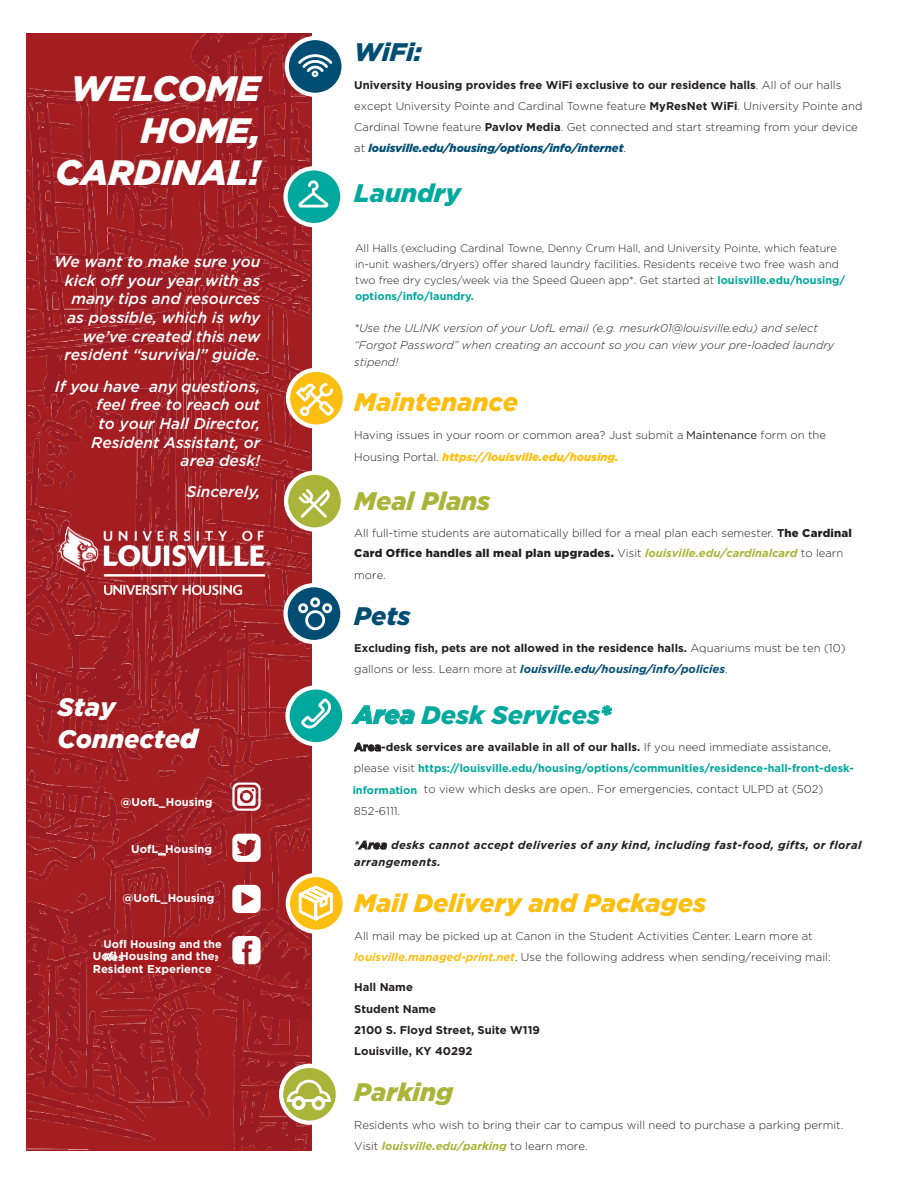
<style>
.page{position:relative;width:918px;height:1188px;background:#fff}
.page>*{position:absolute;margin:0;border:0;box-sizing:border-box;transform-origin:0 0}
.t1{font:italic 900 35.25px/42.3px "Gotham";color:#fff;text-align:right}
.t2{font:italic 900 25.35px "Gotham";color:#fdbe12}
.t3{font:italic 900 25.35px "Gotham";color:#00a89d}
.t4{font:italic 900 25.35px "Gotham";color:#a9b439}
.t5{font:italic 900 25.35px/31.2px "Gotham";color:#fff}
.t6{font:italic 900 25.35px "Gotham";color:#004d74}
.t7{font:italic 500 15.45px/18.6px "Gotham";color:#fff;text-align:right}
.t8{font:700 11.4px/13.6px "Gotham";color:#fff}
.t9{font:300 11.25px/21.1px "Gotham";color:#231f20}
.t10{font:700 11.25px/21.1px "Gotham";color:#231f20}
.t11{font:italic 300 11.25px/16.8px "Gotham";color:#231f20}
.t12{font:italic 700 11.25px/17px "Gotham";letter-spacing:.03em;color:#231f20}
.t13{font:700 11.25px "Gotham";color:#fff}
.t14{font:700 11.1px/13.2px "Gotham";color:#fff}
.t15{font:300 10.95px/16px "Gotham";color:#231f20}
.t16{font:700 10.95px "Gotham";color:#00a89d}
.s1{font-weight:700}
.s2{font-weight:900;font-style:italic;color:#004d74}
.s3{font-weight:700;font-style:italic;color:#00a89d}
.s4{font-weight:400}
.s5{font-weight:900;font-style:italic;color:#febf0e}
.s6{font-weight:900}
.s7{font-weight:700;font-style:italic;color:#a9b439}
.s8{font-weight:300}
.s9{font-style:italic;color:#004d74}
.s10{font-weight:700;font-style:italic;color:#008f7d}
.s11{font-weight:700;font-style:italic;color:#fdbe12}
.s12{font-weight:700;color:#00a89d}
</style>
<div class="page">
<img style="left:28px;top:33px;width:282px;height:1117px">
<svg style="left:286px;top:38px;width:57px;height:56px"></svg>
<div style="left:285px;top:36px;width:61px;height:61px;border:4px solid #fff;border-radius:50%"></div>
<svg style="left:232px;top:783px;width:29px;height:28px"></svg>
<div style="left:243px;top:793px;width:7px;height:8px;background:#fff;border-radius:50%"></div>
<svg style="left:232px;top:834px;width:29px;height:28px"></svg>
<svg style="left:232px;top:885px;width:29px;height:28px"></svg>
<svg style="left:232px;top:936px;width:29px;height:28px"></svg>
<svg style="left:296px;top:53px;width:39px;height:24px"></svg>
<svg style="left:289px;top:874px;width:57px;height:57px"></svg>
<div style="left:286px;top:873px;width:61px;height:61px;border:4px solid #fff;border-radius:50%"></div>
<svg style="left:296px;top:884px;width:39px;height:39px"></svg>
<svg style="left:285px;top:473px;width:56px;height:57px"></svg>
<div style="left:284px;top:471px;width:61px;height:61px;border:4px solid #fff;border-radius:50%"></div>
<svg style="left:296px;top:486px;width:35px;height:34px"></svg>
<svg style="left:286px;top:169px;width:56px;height:57px"></svg>
<div style="left:283px;top:166px;width:62px;height:61px;border:4px solid #fff;border-radius:50%"></div>
<svg style="left:297px;top:179px;width:34px;height:30px"></svg>
<svg style="left:288px;top:370px;width:57px;height:57px"></svg>
<div style="left:286px;top:368px;width:61px;height:61px;border:4px solid #fff;border-radius:50%"></div>
<svg style="left:294px;top:382px;width:42px;height:36px"></svg>
<svg style="left:287px;top:686px;width:56px;height:57px"></svg>
<div style="left:285px;top:685px;width:61px;height:61px;border:4px solid #fff;border-radius:50%"></div>
<svg style="left:298px;top:696px;width:36px;height:36px"></svg>
<svg style="left:286px;top:586px;width:57px;height:57px"></svg>
<div style="left:283px;top:583px;width:62px;height:61px;border:4px solid #fff;border-radius:50%"></div>
<svg style="left:297px;top:596px;width:37px;height:36px"></svg>
<svg style="left:279px;top:1064px;width:60px;height:60px"></svg>
<div style="left:279px;top:1064px;width:61px;height:61px;border:4px solid #fff;border-radius:50%"></div>
<img style="left:59px;top:526px;width:211px;height:68px">
<svg style="left:285px;top:1078px;width:47px;height:63px"></svg>
<div style="left:134px;top:939px;width:88px;height:23px;background:#a5181b"></div>
<div style="left:124px;top:950px;width:91px;height:24px;background:#a5181b"></div>
<h1 class="t1" style="left:55px;top:67px;width:206px">WELCOME<br>HOME,<br>CARDINAL!</h1>
<h3 class="t7" style="left:54px;top:252px;width:208px">We want to make sure you kick off your year with as many tips and resources as possible, which is why we’ve created this new resident “survival” guide.</h3>
<h3 class="t7" style="left:55px;top:377px;width:207px">If you have any questions, feel free to reach out<br>to your Hall Director,<br>Resident Assistant, or area desk!</h3>
<h3 class="t7" style="left:187px;top:483px;width:75px">Sincerely,</h3>
<h2 class="t5" style="left:57px;top:692px;width:141px">Stay<br>Connected</h2>
<p class="t13" style="left:121px;top:794px;width:94px">@UofL_Housing</p>
<p class="t13" style="left:131px;top:842px;width:82px">UofL_Housing</p>
<p class="t13" style="left:123px;top:891px;width:94px">@UofL_Housing</p>
<p class="t14" style="left:104px;top:937px;width:120px">Uofl Housing and the<br>Resident Experience</p>
<p class="t13" style="left:135px;top:943px;width:79px">UofL Housing</p>
<p class="t8" style="left:93px;top:949px;width:123px">Uofl Housing and the<br>Resident Experience</p>
<h2 class="t6" style="left:354px;top:35px;width:69px">WiFi:</h2>
<p class="t9" style="left:354px;top:74px;width:510px"><span class="s1">University Housing provides free WiFi exclusive to our residence halls</span>. All of our halls except University Pointe and Cardinal Towne feature <span class="s1">MyResNet WiFi</span>. University Pointe and Cardinal Towne feature <span class="s1">Pavlov Media</span>. Get connected and start streaming from your device at <span class="s2">louisville.edu/housing/options/info/internet</span>.</p>
<h2 class="t3" style="left:354px;top:176px;width:108px">Laundry</h2>
<p class="t9" style="left:354px;top:237px;width:488px;text-align:justify">dryers) offer shared laundry facilities. Residents receive two free wash and two free dry cycles/week via the Speed Queen app*. Get started at <span class="s3">louisville.edu/housing/options/ info/laundry</span>.</p>
<p class="t11" style="left:354px;top:319px;width:482px">*Use the ULINK version of your UofL email (e.g. mesurk01@louisville.edu) and select “Forgot Password” when creating an account so you can view your pre-loaded laundry stipend!</p>
<h2 class="t2" style="left:354px;top:385px;width:165px">Maintenance</h2>
<p class="t9" style="left:354px;top:423px;width:473px;line-height:22px">Having issues in your room or common area? Just submit a <span class="s4">Maintenance</span> form on the<br>Housing Portal. <span class="s5">https://louisville.edu/housing.</span></p>
<h2 class="t4" style="left:354px;top:483px;width:138px">Meal Plans</h2>
<p class="t9" style="left:354px;top:522px;width:499px">All full-time students are automatically billed for a meal plan each semester. <span class="s1">T</span><span class="s6">he Cardinal<br>Card Office handles all meal plan upgrades.</span> Visit <span class="s7">louisville.edu/cardinalcard</span> to learn more.</p>
<h2 class="t6" style="left:354px;top:598px;width:58px">Pets</h2>
<p class="t10" style="left:354px;top:637px;width:493px">Excluding fish, pets are not allowed in the residence halls. <span class="s8">Aquariums must be ten (10) gallons or less. Learn more at</span> <span class="s9">louisville.edu/housing/info/policies</span><span class="s8">.</span></p>
<h2 class="t3" style="left:354px;top:697px;width:258px">Area Desk Services*</h2>
<p class="t9" style="left:354px;top:736px;width:479px"><span class="s1">Area-desk services are available in all of our halls.</span> If you need immediate assistance, please visit <span class="s10">louisville.edu/housing/options/communities/residence-hall-front-desk&shy;information</span> to view which desks are open.. For emergencies, contact ULPD at (502)<br>852-6111.</p>
<p class="t12" style="left:354px;top:837px;width:509px">*Area desks cannot accept deliveries of any kind, including fast-food, gifts, or floral arrangements.</p>
<h2 class="t2" style="left:354px;top:885px;width:353px">Mail Delivery and Packages</h2>
<p class="t9" style="left:354px;top:925px;width:478px">All mail may be picked up at Canon in the Student Activities Center. Learn more at <span class="s11">louisville.managed-print.net</span>. Use the following address when sending/receiving mail:</p>
<p class="t10" style="left:354px;top:977px;width:187px">Hall Name<br>Student Name<br>2100 S. Floyd Street, Suite W119<br>Louisville, KY 40292</p>
<h2 class="t4" style="left:354px;top:1074px;width:101px">Parking</h2>
<p class="t9" style="left:354px;top:1114px;width:491px">Residents who wish to bring their car to campus will need to purchase a parking permit.<br>Visit <span class="s7">louisville.edu/parking</span> to learn more.</p>
<p class="t15" style="left:355px;top:240px;width:492px">All Halls (excluding Cardinal Towne, Denny Crum Hall, and University Pointe, which feature in-unit washers/dryers) offer shared laundry facilities. Residents receive two free wash and two free dry cycles/week via the Speed Queen app*. Get started at <span class="s12">louisville.edu/housing/ options/info/laundry.</span></p>
<p class="t16" style="left:418px;top:761px;width:437px">https://louisville.edu/housing/options/communities/residence-hall-front-desk-</p>
<p class="t16" style="left:353px;top:783px;width:66px">information</p>
</div>
